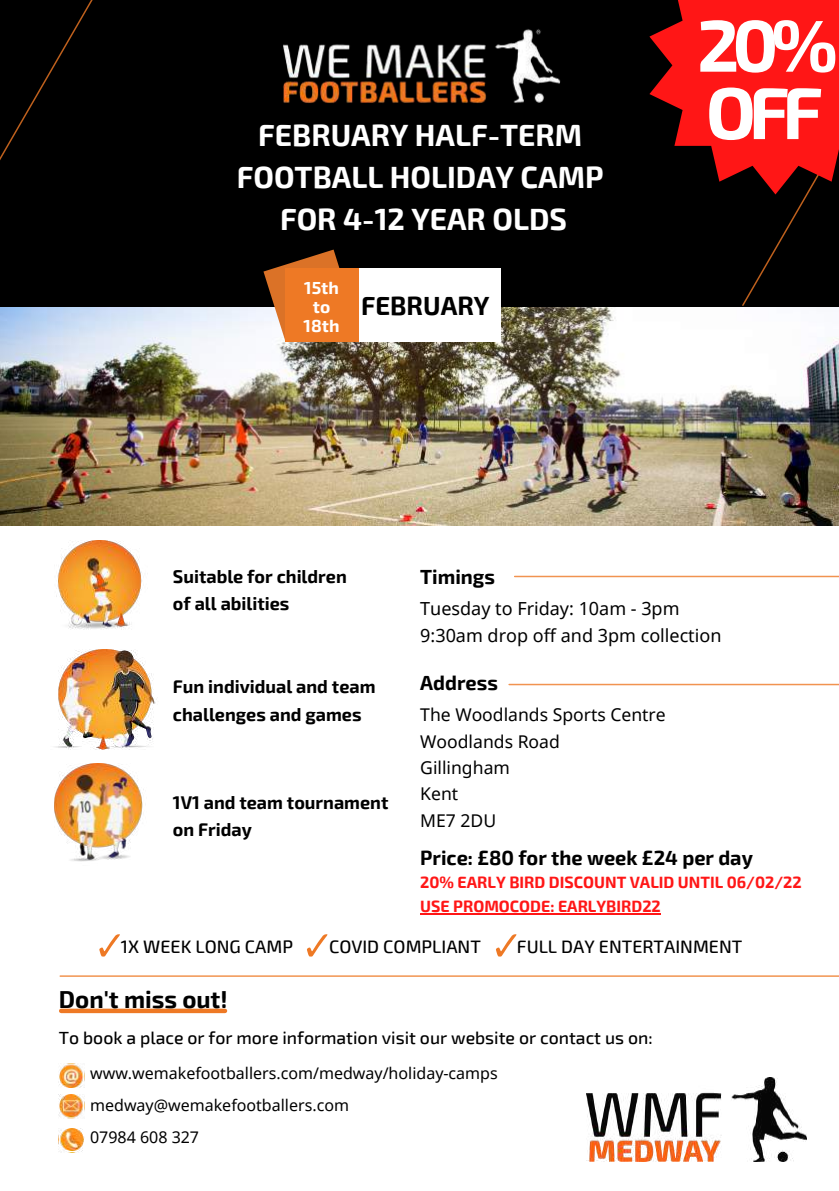
<style>
.page{position:relative;width:839px;height:1191px;background:#fff}
.page>*{position:absolute;margin:0;border:0;box-sizing:border-box;transform-origin:0 0}
.t1{font:700 73.4px/67.4px "Exo 2";color:#fff}
.t2{font:700 30px/42px "Exo 2";color:#fff;text-align:center}
.t3{font:700 25.6px "Exo 2";color:#000}
.t4{font:700 24px "Exo 2";color:#000}
.t5{font:700 20px "Exo 2";color:#000}
.t6{font:700 18px/27px "Exo 2";color:#000}
.t7{font:18px/27px "Noto Sans";color:#000}
.t8{font:500 18px "Exo 2";color:#000}
.t9{font:500 17.6px "Exo 2";color:#000}
.t10{font:17.6px/26.4px "Noto Sans";color:#000}
.t11{font:700 17.4px/19px "Exo 2";color:#fff;text-align:center}
.t12{font:16px/32px "Noto Sans";color:#000}
.t13{font:700 16px/24px "Exo 2";color:#ff1616}
</style>
<div class="page">
<img style="left:0;top:306px;width:838px;height:220px">
<div style="left:0;top:0;width:838px;height:306px;background:#000"></div>
<svg style="left:0;top:0;width:93px;height:160px"></svg>
<hr style="left:514px;top:576px;width:324px;height:1px;background:#ee7925">
<img style="left:283px;top:29px;width:278px;height:74px">
<hr style="left:60px;top:975px;width:778px;height:2px;background:#ee7925">
<div style="left:358px;top:268px;width:142px;height:74px;background:#fff"></div>
<svg style="left:263px;top:250px;width:77px;height:92px"></svg>
<div style="left:285px;top:268px;width:73px;height:74px;background:#ee7925"></div>
<img style="left:54px;top:764px;width:90px;height:98px">
<img style="left:55px;top:649px;width:101px;height:101px">
<img style="left:56px;top:541px;width:86px;height:89px">
<hr style="left:509px;top:684px;width:329px;height:1px;background:#ee7925">
<hr style="left:61px;top:1009px;width:164px;height:4px;background:#ee7925">
<svg style="left:99px;top:934px;width:21px;height:23px"></svg>
<svg style="left:307px;top:934px;width:21px;height:23px"></svg>
<svg style="left:496px;top:934px;width:21px;height:23px"></svg>
<img style="left:586px;top:1077px;width:220px;height:84px">
<img style="left:59px;top:1064px;width:25px;height:23px">
<img style="left:59px;top:1095px;width:25px;height:24px">
<img style="left:59px;top:1128px;width:25px;height:24px">
<svg style="left:649px;top:0;width:189px;height:307px"></svg>
<hr style="left:420px;top:914px;width:240px;height:1px;background:#ff1616">
<h2 class="t2" style="left:237px;top:113px;width:368px">FEBRUARY HALF-TERM<br>FOOTBALL HOLIDAY CAMP<br>FOR 4-12 YEAR OLDS</h2>
<p class="t11" style="left:303px;top:277px;width:37px">15th to<br>18th</p>
<h3 class="t3" style="left:361px;top:289px;width:130px">FEBRUARY</h3>
<h1 class="t1" style="left:697px;top:8px;width:142px">20%<br>OFF</h1>
<p class="t6" style="left:173px;top:562px;width:175px">Suitable for children of all abilities</p>
<p class="t6" style="left:173px;top:673px;width:204px">Fun individual and team challenges and games</p>
<p class="t6" style="left:173px;top:788px;width:217px">1V1 and team tournament on Friday</p>
<p class="t5" style="left:420px;top:564px;width:76px">Timings</p>
<p class="t7" style="left:420px;top:595px;width:303px">Tuesday to Friday: 10am - 3pm<br>9:30am drop off and 3pm collection</p>
<p class="t5" style="left:420px;top:670px;width:79px">Address</p>
<p class="t10" style="left:420px;top:701px;width:247px">The Woodlands Sports Centre<br>Woodlands Road<br>Gillingham<br>Kent<br>ME7 2DU</p>
<p class="t5" style="left:420px;top:844px;width:334px">Price: £80 for the week £24 per day</p>
<p class="t13" style="left:420px;top:870px;width:383px">20% EARLY BIRD DISCOUNT VALID UNTIL 06/02/22<br>USE PROMOCODE: EARLYBIRD22</p>
<p class="t8" style="left:121px;top:935px;width:174px">1X WEEK LONG CAMP</p>
<p class="t8" style="left:329px;top:935px;width:153px">COVID COMPLIANT</p>
<p class="t8" style="left:517px;top:935px;width:227px">FULL DAY ENTERTAINMENT</p>
<h3 class="t4" style="left:59px;top:984px;width:170px">Don't miss out!</h3>
<p class="t9" style="left:59px;top:1027px;width:595px">To book a place or for more information visit our website or contact us on:</p>
<p class="t12" style="left:90px;top:1057px;width:409px">www.wemakefootballers.com/medway/holiday-camps medway@wemakefootballers.com<br>07984 608 327</p>
</div>
